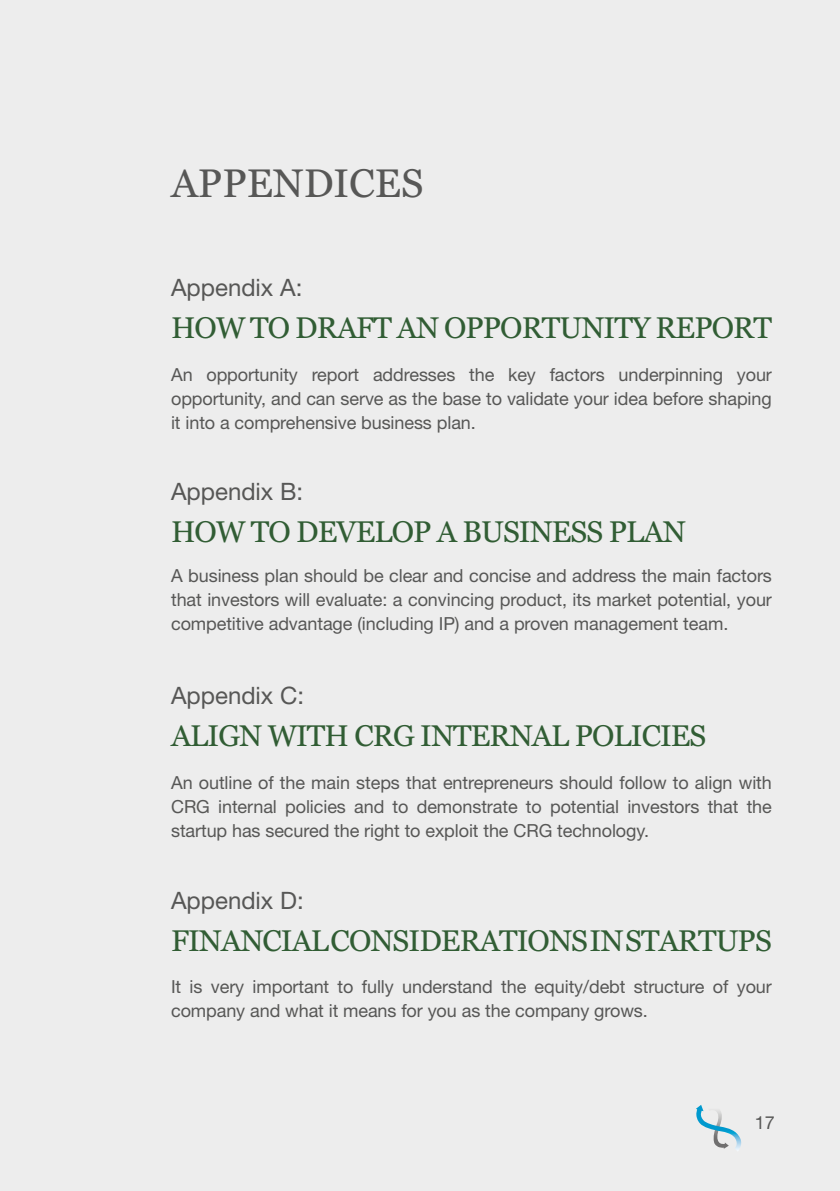
<style>
.page{position:relative;width:840px;height:1191px;background:#fff}
.page>*{position:absolute;margin:0;border:0;box-sizing:border-box;transform-origin:0 0}
.t1{font:40px "Georgia";color:#575756}
.t2{font:30px "Georgia";letter-spacing:-.03em;color:#315d34}
.t3{font:24px "Helvetica Neue";color:#575756}
.t4{font:18px/24px "Helvetica Neue";letter-spacing:-.005em;color:#575756;text-align:justify}
</style>
<div class="page">
<div style="left:0;top:0;width:839px;height:1191px;background:#ededed"></div>
<svg style="left:696px;top:1105px;width:46px;height:46px"></svg>
<h1 class="t1" style="left:171px;top:160px;width:254px">APPENDICES</h1>
<h3 class="t3" style="left:171px;top:273px;width:133px">Appendix A:</h3>
<h2 class="t2" style="left:171px;top:311px;width:602px">HOW TO DRAFT AN OPPORTUNITY REPORT</h2>
<p class="t4" style="left:171px;top:362px;width:602px">An opportunity report addresses the key factors underpinning your opportunity, and can serve as the base to validate your idea before shaping it into a comprehensive business plan.</p>
<h3 class="t3" style="left:171px;top:477px;width:134px">Appendix B:</h3>
<h2 class="t2" style="left:171px;top:515px;width:516px">HOW TO DEVELOP A BUSINESS PLAN</h2>
<p class="t4" style="left:171px;top:563px;width:602px">A business plan should be clear and concise and address the main factors that investors will evaluate: a convincing product, its market potential, your competitive advantage (including IP) and a proven management team.</p>
<h3 class="t3" style="left:171px;top:681px;width:134px">Appendix C:</h3>
<h2 class="t2" style="left:171px;top:719px;width:536px">ALIGN WITH CRG INTERNAL POLICIES</h2>
<p class="t4" style="left:171px;top:770px;width:602px">An outline of the main steps that entrepreneurs should follow to align with CRG internal policies and to demonstrate to potential investors that the startup has secured the right to exploit the CRG technology.</p>
<h3 class="t3" style="left:171px;top:885px;width:134px">Appendix D:</h3>
<h2 class="t2" style="left:171px;top:923px;width:602px">FINANCIAL CONSIDERATIONS IN STARTUPS</h2>
<p class="t4" style="left:171px;top:974px;width:602px">It is very important to fully understand the equity/debt structure of your company and what it means for you as the company grows.</p>
<p class="t4" style="left:754px;top:1110px;width:21px">17</p>
</div>
